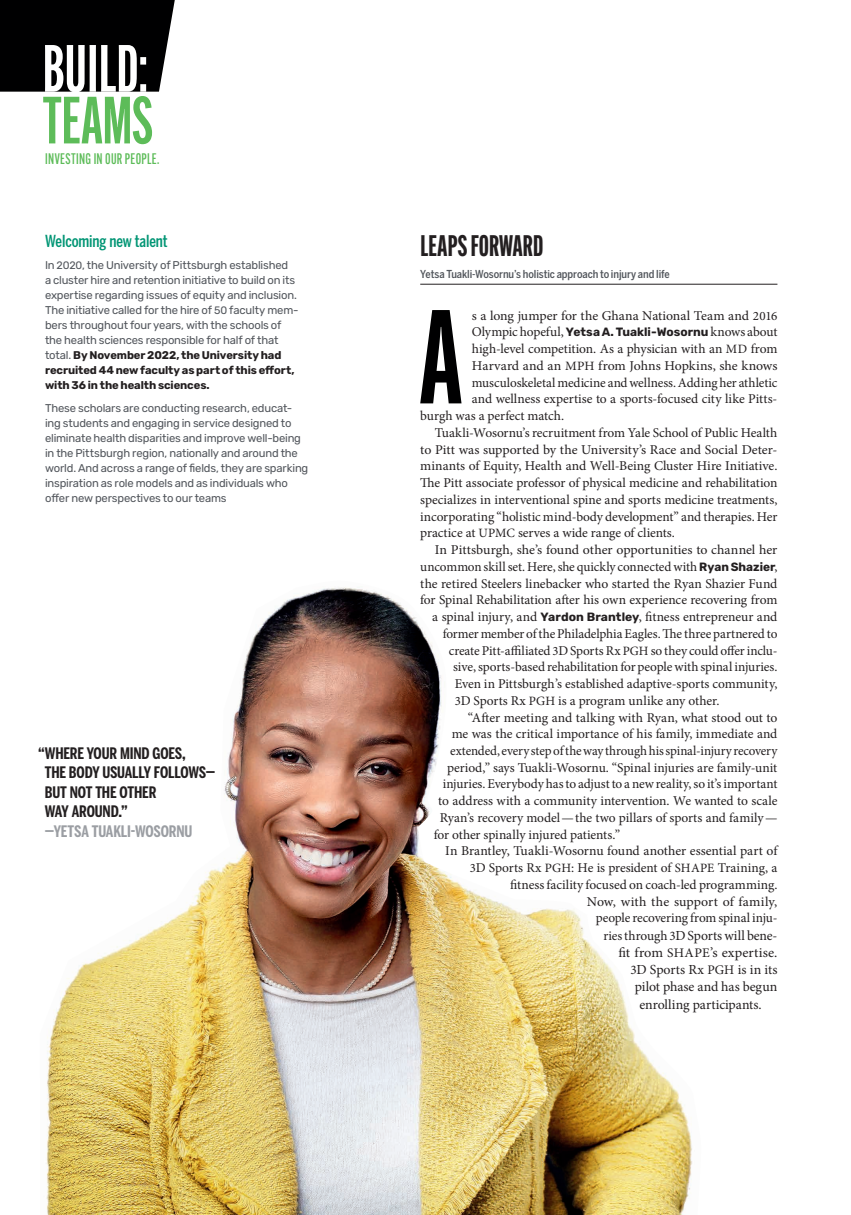
<style>
.page{position:relative;width:851px;height:1215px;background:#fff}
.page>*{position:absolute;margin:0;border:0;box-sizing:border-box;transform-origin:0 0}
.t1{font:600 130.5px "Alternate Gothic Comp ATF";color:#000001}
.t2{font:600 65.25px "Alternate Gothic Comp ATF";letter-spacing:.005em;color:#fff}
.t3{font:600 65.25px "Alternate Gothic Comp ATF";color:#5dbc59}
.t4{font:700 29.1px "Alternate Gothic Comp ATF";letter-spacing:.005em;color:#231f20}
.t5{font:500 16.5px "Benton Sans Compressed";letter-spacing:-.005em;color:#009574}
.t6{font:700 15.75px/19.5px "Benton Sans Compressed";letter-spacing:-.01em;color:#231f20}
.t7{font:700 15.75px "Benton Sans Compressed";letter-spacing:-.01em;color:#9b9ea3}
.t8{font:500 15px "Alternate Gothic Ex Cond ATF";letter-spacing:.025em;color:#5dbc59}
.t9{font:13.8px "Minion Pro";color:#231f20}
.t10{font:13.5px "Minion Pro";letter-spacing:-.005em;color:#231f20}
.t11{font:11.25px/15px "Rubik";letter-spacing:-.015em;color:#52565c}
.t12{font:700 11.1px/15px "Rubik";letter-spacing:-.01em;color:#231f20}
.t13{font:500 10.95px "Benton Sans Condensed";letter-spacing:-.01em;color:#52565c}
.s1{font-size:10.8px}
.s2{font-weight:400;font-size:11.25px;color:#52565c}
.s3{font-size:12.75px}
.s4{font-family:"Rubik";font-weight:700;font-size:12px}
.s5{font-size:13.5px}
.s6{font-size:13.2px}
</style>
<div class="page">
<div style="left:0;top:0;width:175px;height:92px;background:#000001"></div>
<hr style="left:420px;top:284px;width:357px;height:1px;background:#231f20">
<img style="left:46px;top:587px;width:646px;height:628px">
<h2 class="t2" style="left:43px;top:28px;width:107px">BUILD:</h2>
<h2 class="t3" style="left:43px;top:80px;width:112px">TEAMS</h2>
<p class="t8" style="left:45px;top:150px;width:116px">INVESTING IN OUR PEOPLE.</p>
<p class="t5" style="left:45px;top:231px;width:124px">Welcoming new talent</p>
<p class="t11" style="left:45px;top:258px;width:255px">In <span class="s1">2020</span>, the University of Pittsburgh established<br>a cluster hire and retention initiative to build on its expertise regarding issues of equity and inclusion.<br>The initiative called for the hire of <span class="s1">50</span> faculty mem&shy;bers throughout four years, with the schools of the health sciences responsible for half of that</p>
<p class="t12" style="left:45px;top:348px;width:251px"><span class="s2">total.</span> By November 2022, the University had recruited 44 new faculty as part of this effort, with 36 in the health sciences.</p>
<p class="t11" style="left:45px;top:401px;width:265px">These scholars are conducting research, educat&shy;ing students and engaging in service designed to eliminate health disparities and improve well-being in the Pittsburgh region, nationally and around the world. And across a range of fields, they are sparking inspiration as role models and as individuals who offer new perspectives to our teams</p>
<p class="t6" style="left:45px;top:744px;width:172px;text-indent:-7px">“WHERE YOUR MIND GOES,<br>THE BODY USUALLY FOLLOWS—<br>BUT NOT THE OTHER<br>WAY AROUND.”</p>
<p class="t7" style="left:45px;top:821px;width:149px">—YETSA TUAKLI-WOSORNU</p>
<h3 class="t4" style="left:420px;top:228px;width:124px">LEAPS FORWARD</h3>
<p class="t13" style="left:420px;top:267px;width:251px">Yetsa Tuakli-Wosornu’s holistic approach to injury and life</p>
<h1 class="t1" style="left:420px;top:276px;width:44px">A</h1>
<p class="t10" style="left:472px;top:306px;width:307px">s a long jumper for the Ghana National Team and <span class="s3">2016</span></p>
<p class="t10" style="left:472px;top:323px;width:307px">Olympic hopeful, <span class="s4">Yetsa A. Tuakli-Wosornu</span> knows about</p>
<p class="t10" style="left:472px;top:340px;width:307px">high-level competition. As a physician with an <span class="s3">MD</span> from</p>
<p class="t10" style="left:472px;top:357px;width:307px">Harvard and an <span class="s3">MPH</span> from Johns Hopkins, she knows</p>
<p class="t10" style="left:472px;top:373px;width:307px">musculoskeletal medicine and wellness. Adding her athletic</p>
<p class="t10" style="left:472px;top:390px;width:307px">and wellness expertise to a sports-focused city like Pitts-</p>
<p class="t10" style="left:420px;top:407px;width:145px">burgh was a perfect match.</p>
<p class="t10" style="left:435px;top:424px;width:344px">Tuakli-Wosornu’s recruitment from Yale School of Public Health</p>
<p class="t10" style="left:420px;top:440px;width:359px">to Pitt was supported by the University’s Race and Social Deter-</p>
<p class="t10" style="left:420px;top:457px;width:359px">minants of Equity, Health and Well-Being Cluster Hire Initiative.</p>
<p class="t10" style="left:420px;top:474px;width:358px">The Pitt associate professor of physical medicine and rehabilitation</p>
<p class="t10" style="left:420px;top:491px;width:358px">specializes in interventional spine and sports medicine treatments,</p>
<p class="t10" style="left:420px;top:507px;width:359px">incorporating “holistic mind-body development” and therapies. Her</p>
<p class="t10" style="left:420px;top:524px;width:256px">practice at <span class="s3">UPMC</span> serves a wide range of clients.</p>
<p class="t10" style="left:435px;top:541px;width:344px">In Pittsburgh, she’s found other opportunities to channel her</p>
<p class="t10" style="left:420px;top:557px;width:358px">uncommon skill set. Here, she quickly connected with <span class="s4">Ryan Shazier</span>,</p>
<p class="t10" style="left:420px;top:574px;width:359px">the retired Steelers linebacker who started the Ryan Shazier Fund</p>
<p class="t10" style="left:420px;top:591px;width:358px">for Spinal Rehabilitation after his own experience recovering from</p>
<p class="t10" style="left:432px;top:608px;width:347px">a spinal injury, and <span class="s4">Yardon Brantley</span>, fitness entrepreneur and</p>
<p class="t10" style="left:442px;top:624px;width:336px">former member of the Philadelphia Eagles. The three partnered to</p>
<p class="t10" style="left:448px;top:641px;width:330px">create Pitt-affiliated <span class="s3">3</span>D Sports Rx <span class="s3">PGH</span> so they could offer inclu-</p>
<p class="t10" style="left:453px;top:658px;width:326px">sive, sports-based rehabilitation for people with spinal injuries.</p>
<p class="t10" style="left:454px;top:675px;width:324px">Even in Pittsburgh’s established adaptive-sports community,</p>
<p class="t10" style="left:454px;top:691px;width:266px"><span class="s3">3</span>D Sports Rx <span class="s3">PGH</span> is a program unlike any other.</p>
<p class="t10" style="left:468px;top:708px;width:311px">“After meeting and talking with Ryan, what stood out to</p>
<p class="t10" style="left:452px;top:725px;width:327px">me was the critical importance of his family, immediate and</p>
<p class="t10" style="left:450px;top:742px;width:328px">extended, every step of the way through his spinal-injury recovery</p>
<p class="t10" style="left:447px;top:758px;width:331px">period,” says Tuakli-Wosornu. “Spinal injuries are family-unit</p>
<p class="t10" style="left:442px;top:775px;width:336px">injuries. Everybody has to adjust to a new reality, so it’s important</p>
<p class="t10" style="left:438px;top:792px;width:340px">to address with a community intervention. We wanted to scale</p>
<p class="t10" style="left:440px;top:809px;width:339px">Ryan’s recovery model—the two pillars of sports and family—</p>
<p class="t10" style="left:434px;top:825px;width:188px">for other spinally injured patients.”</p>
<p class="t10" style="left:445px;top:842px;width:333px">In Brantley, Tuakli-Wosornu found another essential part of</p>
<p class="t10" style="left:470px;top:859px;width:309px"><span class="s3">3</span>D Sports Rx <span class="s3">PGH</span>: He is president of <span class="s3">SHAPE</span> Training, a</p>
<p class="t10" style="left:510px;top:876px;width:269px">fitness facility focused on coach-led programming.</p>
<p class="t10" style="left:586px;top:892px;width:192px">Now, with the support of family,</p>
<p class="t10" style="left:596px;top:909px;width:183px">people recovering from spinal inju-</p>
<p class="t9" style="left:603px;top:926px;width:174px"><span class="s5">ries through</span> <span class="s6">3</span>D Sports will bene-</p>
<p class="t9" style="left:618px;top:943px;width:161px">fit from <span class="s6">SHAPE</span>’s expertise.</p>
<p class="t9" style="left:630px;top:961px;width:149px"><span class="s6">3</span>D Sports Rx <span class="s6">PGH</span> is in its</p>
<p class="t9" style="left:635px;top:978px;width:144px">pilot phase and has begun</p>
<p class="t9" style="left:639px;top:995px;width:124px">enrolling participants.</p>
</div>
